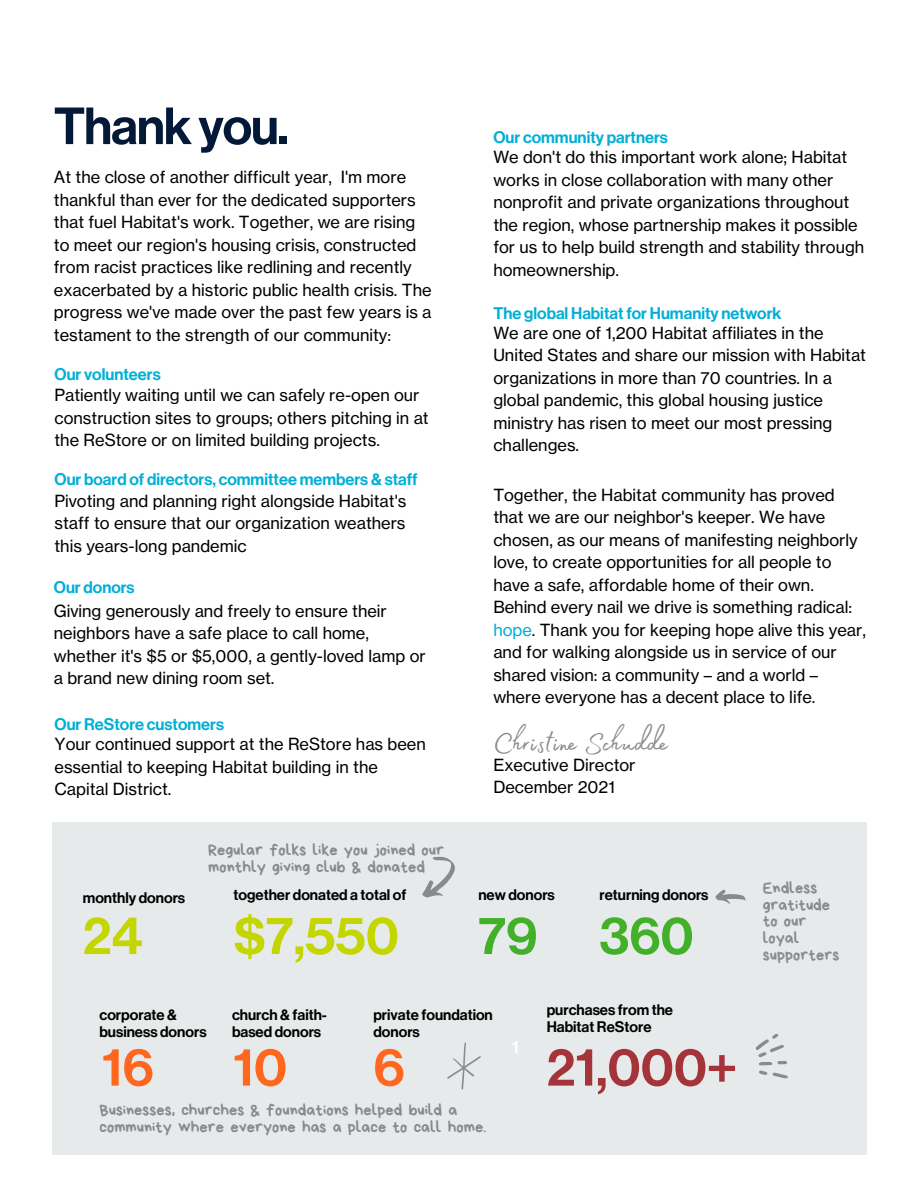
<style>
.page{position:relative;width:918px;height:1188px;background:#fff}
.page>*{position:absolute;margin:0;border:0;box-sizing:border-box;transform-origin:0 0}
.t1{font:52.5px "N Haas Grotesk DS Pro 65 Md";color:#c4d600}
.t2{font:52.5px "N Haas Grotesk DS Pro 65 Md";color:#a4343a}
.t3{font:52.5px "N Haas Grotesk DS Pro 65 Md";color:#ff671f}
.t4{font:52.5px "N Haas Grotesk DS Pro 65 Md";color:#43b02a}
.t5{font:51.15px "N Haas Grotesk DS Pro 65 Md";letter-spacing:-.02em;color:#041937}
.t6{font:34.65px "Madelyn Fill";color:#888b8d}
.t7{font:17.25px "N Haas Grotesk DS Pro 65 Md";color:#fff}
.t8{font:16.5px/22.5px "N Haas Grotesk TX Pro 55 Rg";color:#000}
.t9{font:16.5px/16.8px "Bryndan Write";color:#888b8d}
.t10{font:16.5px "N Haas Grotesk DS Pro 65 Md";color:#00afd7}
.t11{font:15px/16.8px "N Haas Grotesk DS Pro 65 Md";color:#000}
.s1{color:#00afd7}
</style>
<div class="page">
<div style="left:52px;top:822px;width:814px;height:333px;background:#e7eaeb"></div>
<svg style="left:716px;top:889px;width:30px;height:15px"></svg>
<svg style="left:755px;top:1034px;width:33px;height:45px"></svg>
<svg style="left:422px;top:856px;width:33px;height:42px"></svg>
<svg style="left:447px;top:1042px;width:34px;height:48px"></svg>
<p class="t5" style="left:54px;top:97px;width:237px">Thankyou.</p>
<p class="t8" style="left:54px;top:166px;width:379px">At the close of another difficult year, I'm more thankful than ever for the dedicated supporters that fuel Habitat's work. Together, we are rising to meet our region's housing crisis, constructed from racist practices like redlining and recently exacerbated by a historic public health crisis. The progress we've made over the past few years is a testament to the strength of our community:</p>
<p class="t10" style="left:55px;top:365px;width:108px">Our volunteers</p>
<p class="t8" style="left:55px;top:384px;width:376px">Patiently waiting until we can safely re-open our construction sites to groups; others pitching in at the ReStore or on limited building projects.</p>
<p class="t10" style="left:55px;top:470px;width:365px">Our board of directors, committee members &amp; staff</p>
<p class="t8" style="left:55px;top:489px;width:353px;text-align:justify">Pivoting and planning right alongside Habitat's staff to ensure that our organization weathers this years-long pandemic</p>
<p class="t10" style="left:54px;top:578px;width:82px">Our donors</p>
<p class="t8" style="left:54px;top:599px;width:373px">Giving generously and freely to ensure their neighbors have a safe place to call home, whether it's $5 or $5,000, a gently-loved lamp or a brand new dining room set.</p>
<p class="t10" style="left:55px;top:715px;width:171px">Our ReStore customers</p>
<p class="t8" style="left:55px;top:733px;width:373px">Your continued support at the ReStore has been essential to keeping Habitat building in the<br>Capital District.</p>
<p class="t10" style="left:493px;top:128px;width:176px">Our community partners</p>
<p class="t8" style="left:493px;top:146px;width:372px">We don't do this important work alone; Habitat works in close collaboration with many other nonprofit and private organizations throughout the region, whose partnership makes it possible for us to help build strength and stability through homeownership.</p>
<p class="t10" style="left:493px;top:304px;width:290px">The global Habitat for Humanity network</p>
<p class="t8" style="left:493px;top:322px;width:374px">We are one of 1,200 Habitat affiliates in the United States and share our mission with Habitat organizations in more than 70 countries. In a global pandemic, this global housing justice ministry has risen to meet our most pressing challenges.</p>
<p class="t8" style="left:493px;top:483px;width:374px">Together, the Habitat community has proved that we are our neighbor's keeper. We have chosen, as our means of manifesting neighborly love, to create opportunities for all people to have a safe, affordable home of their own.<br>Behind every nail we drive is something radical: <span class="s1">hope</span>. Thank you for keeping hope alive this year, and for walking alongside us in service of our shared vision: a community – and a world – where everyone has a decent place to life.</p>
<p class="t6" style="left:493px;top:717px;width:177px">Christine Schudde</p>
<p class="t8" style="left:493px;top:753px;width:144px">Executive Director</p>
<p class="t8" style="left:493px;top:776px;width:123px">December 2021</p>
<p class="t9" style="left:208px;top:842px;width:237px">Regular folks like you joined our monthly giving club &amp; donated</p>
<p class="t11" style="left:234px;top:887px;width:174px">together donated a total of</p>
<p class="t11" style="left:83px;top:889px;width:104px">monthly donors</p>
<p class="t11" style="left:478px;top:887px;width:78px">new donors</p>
<p class="t1" style="left:83px;top:905px;width:61px">24</p>
<p class="t1" style="left:234px;top:905px;width:167px">$7,550</p>
<p class="t4" style="left:478px;top:905px;width:61px">79</p>
<p class="t11" style="left:600px;top:887px;width:111px">returning donors</p>
<p class="t9" style="left:763px;top:879px;width:69px">Endless gratitude to our loyal</p>
<p class="t4" style="left:600px;top:905px;width:96px">360</p>
<p class="t9" style="left:763px;top:947px;width:78px">supporters</p>
<p class="t11" style="left:99px;top:1007px;width:109px">corporate &amp; business donors</p>
<p class="t11" style="left:232px;top:1007px;width:97px">church &amp; faith&shy;based donors</p>
<p class="t11" style="left:373px;top:1007px;width:121px">private foundation</p>
<p class="t11" style="left:373px;top:1023px;width:48px">donors</p>
<p class="t11" style="left:547px;top:1002px;width:128px">purchases from the</p>
<p class="t11" style="left:547px;top:1019px;width:106px">Habitat ReStore</p>
<p class="t7" style="left:512px;top:1037px;width:8px">1</p>
<p class="t3" style="left:102px;top:1037px;width:53px">16</p>
<p class="t3" style="left:233px;top:1037px;width:55px">10</p>
<p class="t3" style="left:373px;top:1037px;width:33px">6</p>
<p class="t2" style="left:547px;top:1037px;width:192px">21,000+</p>
<p class="t9" style="left:99px;top:1102px;width:388px">Businesses, churches &amp; foundations helped build a community where everyone has a place to call home.</p>
</div>
